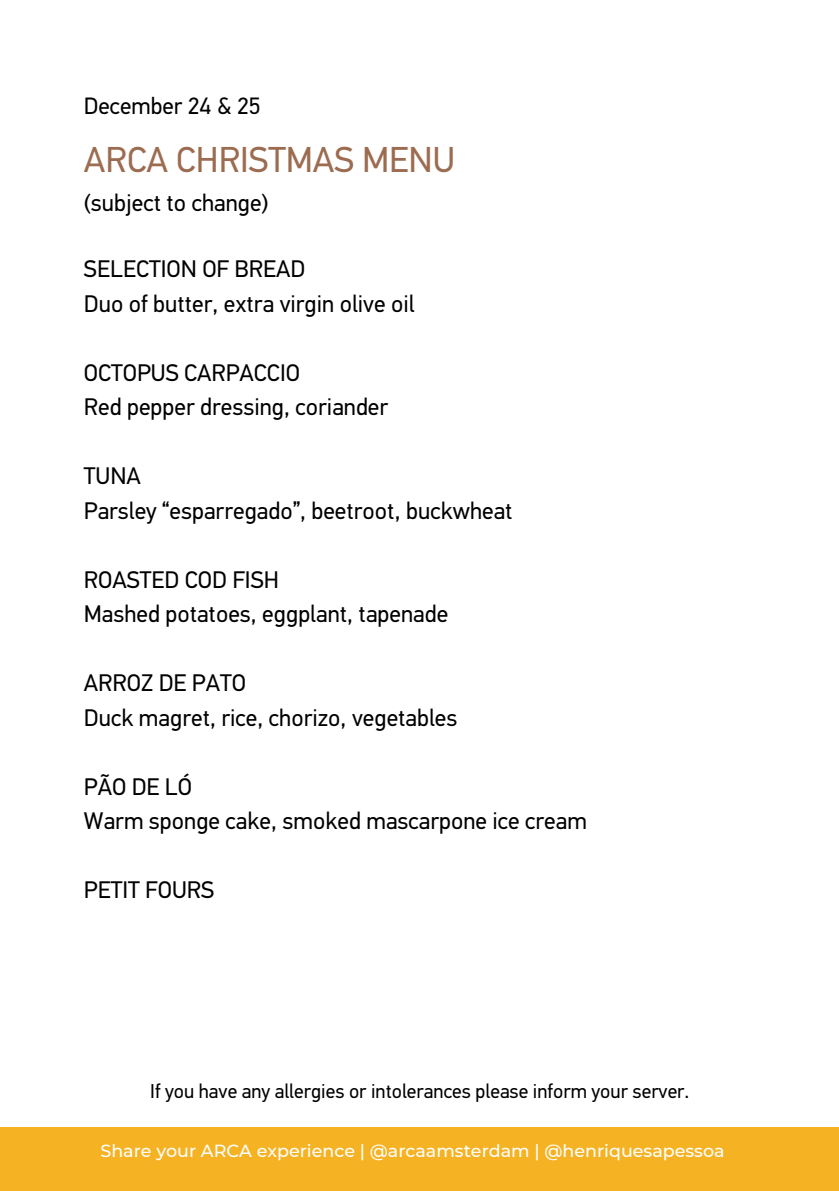
<style>
.page{position:relative;width:839px;height:1191px;background:#fff}
.page>*{position:absolute;margin:0;border:0;box-sizing:border-box;transform-origin:0 0}
.t1{font:36px "PFDIN Text Pro";color:#9c6c51}
.t2{font:24px "PFDIN Text Pro";color:#000}
.t3{font:23.6px "PFDIN Text Pro";color:#000}
.t4{font:20px "PFDIN Text Pro";color:#000}
.t5{font:500 17.4px "Montserrat";color:#fff}
</style>
<div class="page">
<div style="left:0;top:1127px;width:838px;height:64px;background:#f5b324"></div>
<p class="t3" style="left:84px;top:96px;width:178px">December 24 &amp; 25</p>
<p class="t1" style="left:84px;top:145px;width:372px">ARCA CHRISTMAS MENU</p>
<p class="t2" style="left:84px;top:193px;width:186px">(subject to change)</p>
<p class="t2" style="left:84px;top:259px;width:223px">SELECTION OF BREAD</p>
<p class="t2" style="left:84px;top:294px;width:332px">Duo of butter, extra virgin olive oil</p>
<p class="t2" style="left:84px;top:363px;width:217px">OCTOPUS CARPACCIO</p>
<p class="t2" style="left:84px;top:397px;width:306px">Red pepper dressing, coriander</p>
<p class="t2" style="left:84px;top:466px;width:58px">TUNA</p>
<p class="t2" style="left:84px;top:501px;width:430px">Parsley “esparregado”, beetroot, buckwheat</p>
<p class="t2" style="left:84px;top:570px;width:196px">ROASTED COD FISH</p>
<p class="t2" style="left:84px;top:604px;width:366px">Mashed potatoes, eggplant, tapenade</p>
<p class="t2" style="left:84px;top:673px;width:163px">ARROZ DE PATO</p>
<p class="t2" style="left:84px;top:708px;width:375px">Duck magret, rice, chorizo, vegetables</p>
<p class="t2" style="left:84px;top:777px;width:110px">PÃO DE LÓ</p>
<p class="t2" style="left:84px;top:811px;width:504px">Warm sponge cake, smoked mascarpone ice cream</p>
<p class="t2" style="left:84px;top:880px;width:132px">PETIT FOURS</p>
<p class="t4" style="left:150px;top:1083px;width:540px">If you have any allergies or intolerances please inform your server.</p>
<p class="t5" style="left:100px;top:1141px;width:625px">Share your ARCA experience | @arcaamsterdam | @henriquesapessoa</p>
</div>
